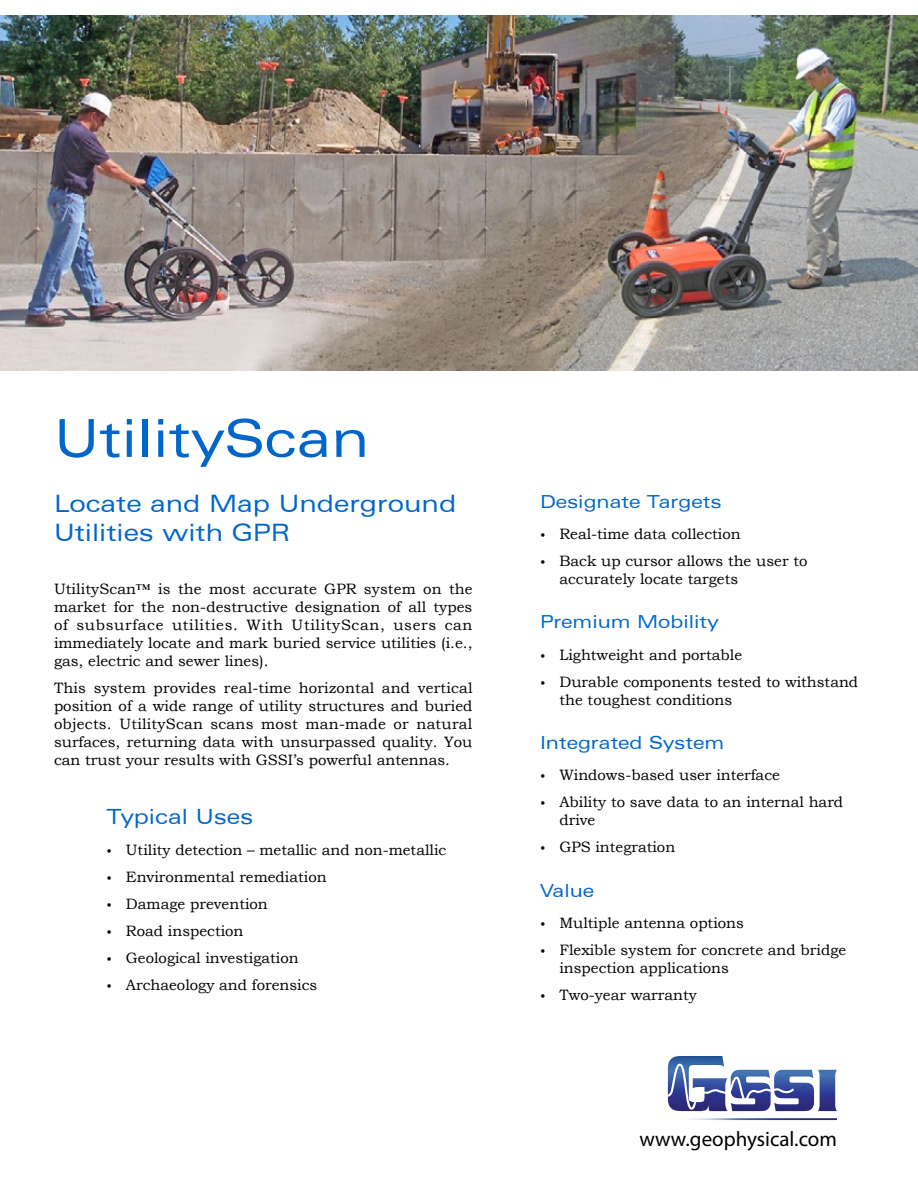
<style>
.page{position:relative;width:918px;height:1188px;background:#fff}
.page>*{position:absolute;margin:0;border:0;box-sizing:border-box;transform-origin:0 0}
.t1{font:expanded 52.5px "Zurich BT";color:#06c}
.t2{font:expanded 24px/28.8px "Zurich BT";color:#06c}
.t3{font:21px "Myriad Pro";color:#000}
.t4{font:expanded 21px "Zurich BT";color:#06c}
.t5{font:expanded 18px "Zurich BT";color:#06c}
.t6{font:15px/18px "Bookman Old Style";color:#000}
.s1{font-size:12px}
</style>
<div class="page">
<svg style="left:689px;top:1118px;width:148px;height:2px"></svg>
<svg style="left:668px;top:1056px;width:169px;height:55px"></svg>
<img style="left:0;top:15px;width:918px;height:355px">
<h1 class="t1" style="left:54px;top:407px;width:317px">UtilityScan</h1>
<h2 class="t2" style="left:54px;top:489px;width:404px">Locate and Map Underground<br>Utilities with GPR</h2>
<p class="t6" style="left:54px;top:580px;width:420px;text-align:justify">UtilityScan™ is the most accurate GPR system on the market for the non-destructive designation of all types of subsurface utilities. With UtilityScan, users can immediately locate and mark buried service utilities (i.e., gas, electric and sewer lines).</p>
<p class="t6" style="left:54px;top:679px;width:420px;text-align:justify">This system provides real-time horizontal and vertical position of a wide range of utility structures and buried objects. UtilityScan scans most man-made or natural surfaces, returning data with unsurpassed quality. You can trust your results with GSSI’s powerful antennas.</p>
<h3 class="t4" style="left:106px;top:804px;width:148px">Typical Uses</h3>
<p class="t6" style="left:106px;top:841px;width:341px"><span class="s1">•</span> Utility detection – metallic and non-metallic</p>
<p class="t6" style="left:106px;top:868px;width:222px"><span class="s1">•</span> Environmental remediation</p>
<p class="t6" style="left:106px;top:895px;width:163px"><span class="s1">•</span> Damage prevention</p>
<p class="t6" style="left:106px;top:922px;width:139px"><span class="s1">•</span> Road inspection</p>
<p class="t6" style="left:106px;top:949px;width:194px"><span class="s1">•</span> Geological investigation</p>
<p class="t6" style="left:106px;top:976px;width:212px"><span class="s1">•</span> Archaeology and forensics</p>
<p class="t5" style="left:540px;top:491px;width:183px">Designate Targets</p>
<p class="t6" style="left:540px;top:525px;width:202px"><span class="s1">•</span> Real-time data collection</p>
<p class="t6" style="left:559px;top:552px;width:250px;text-indent:-19px"><span class="s1">•</span> Back up cursor allows the user to accurately locate targets</p>
<p class="t5" style="left:540px;top:611px;width:180px">Premium Mobility</p>
<p class="t6" style="left:540px;top:646px;width:204px"><span class="s1">•</span> Lightweight and portable</p>
<p class="t6" style="left:559px;top:673px;width:300px;text-indent:-19px"><span class="s1">•</span> Durable components tested to withstand the toughest conditions</p>
<p class="t5" style="left:540px;top:732px;width:186px">Integrated System</p>
<p class="t6" style="left:540px;top:766px;width:241px"><span class="s1">•</span> Windows-based user interface</p>
<p class="t6" style="left:559px;top:793px;width:285px;text-indent:-19px"><span class="s1">•</span> Ability to save data to an internal hard drive</p>
<p class="t6" style="left:540px;top:838px;width:137px"><span class="s1">•</span> GPS integration</p>
<p class="t5" style="left:540px;top:880px;width:56px">Value</p>
<p class="t6" style="left:540px;top:914px;width:205px"><span class="s1">•</span> Multiple antenna options</p>
<p class="t6" style="left:559px;top:941px;width:288px;text-indent:-19px"><span class="s1">•</span> Flexible system for concrete and bridge inspection applications</p>
<p class="t6" style="left:540px;top:986px;width:158px"><span class="s1">•</span> Two-year warranty</p>
<h3 class="t3" style="left:640px;top:1126px;width:199px">www.geophysical.com</h3>
</div>
